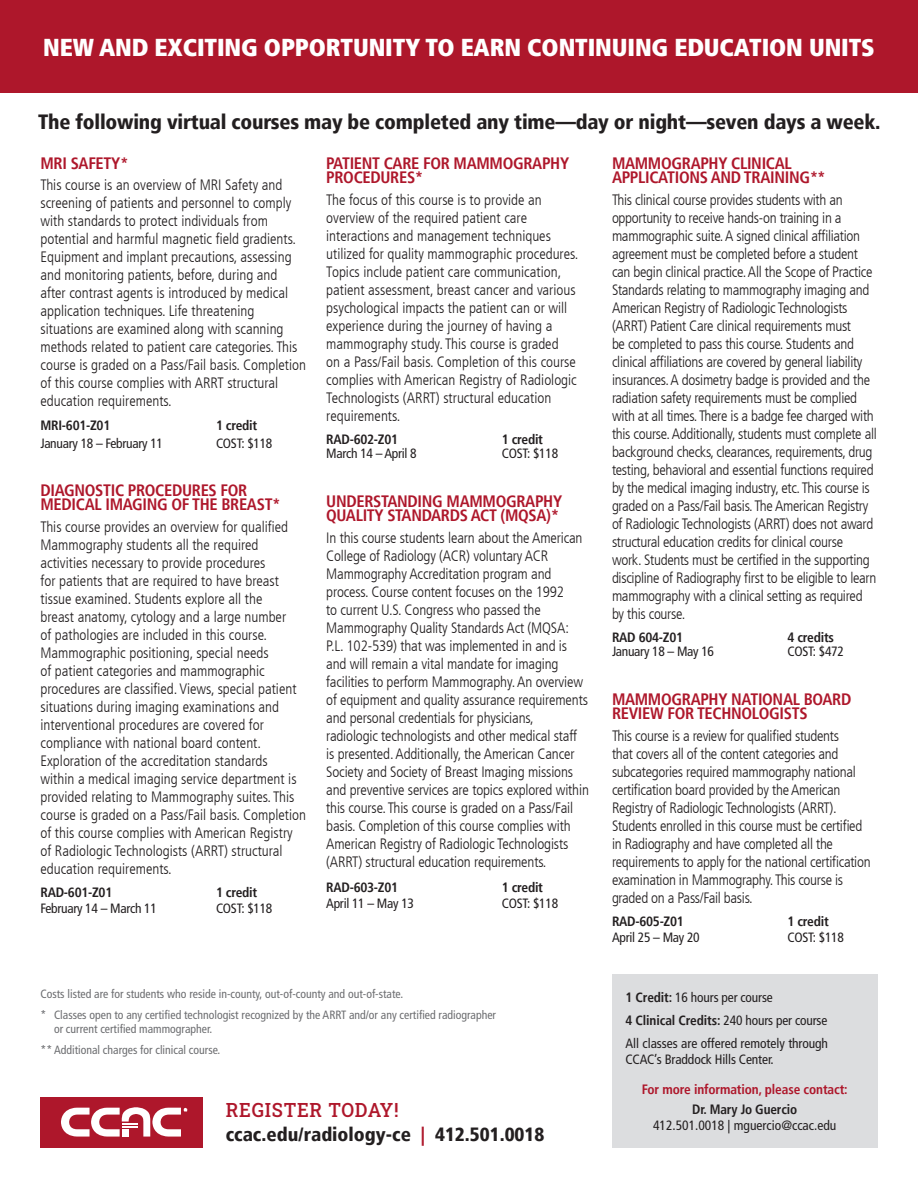
<style>
.page{position:relative;width:918px;height:1188px;background:#fff}
.page>*{position:absolute;margin:0;border:0;box-sizing:border-box;transform-origin:0 0}
.t1{font:900 condensed 24.3px "Frutiger LT";letter-spacing:-.005em;color:#fff}
.t2{font:900 condensed 20.7px "Frutiger LT";letter-spacing:-.01em;color:#231f20}
.t3{font:19.5px "Roboto Slab";letter-spacing:.04em;color:#ae172b;scale:.95 1}
.t4{font:900 condensed 19.2px "Frutiger LT";color:#231f20}
.t5{font:700 condensed 16.5px/14.4px "Frutiger LT";letter-spacing:-.02em;color:#ae172b}
.t6{font:300 condensed 15px/18px "Frutiger LT";letter-spacing:-.01em;color:#231f20}
.t7{font:condensed 13.5px/16.2px "Frutiger LT";letter-spacing:-.02em;color:#231f20}
.t8{font:700 condensed 13.5px "Frutiger LT";letter-spacing:-.02em;color:#231f20}
.t9{font:condensed 13.5px/16.2px "Frutiger LT";color:#231f20;text-align:center}
.t10{font:700 condensed 13.5px "Frutiger LT";letter-spacing:-.01em;color:#ae172b}
.t11{font:condensed 12px/14.4px "Frutiger LT";color:#6c6d70}
.s1{color:#ae172b}
.s2{font-weight:700}
.s3{font-weight:400}
</style>
<div class="page">
<div style="left:0;top:0;width:918px;height:93px;background:#ae172b"></div>
<div style="left:612px;top:974px;width:266px;height:174px;background:#dcdddf"></div>
<div style="left:40px;top:1097px;width:163px;height:51px;background:#ae172b"></div>
<svg style="left:61px;top:1107px;width:126px;height:30px"></svg>
<p class="t1" style="left:43px;top:33px;width:833px">NEW AND EXCITING OPPORTUNITY TO EARN CONTINUING EDUCATION UNITS</p>
<p class="t2" style="left:38px;top:109px;width:844px">The following virtual courses may be completed any time—day or night—seven days a week.</p>
<p class="t5" style="left:40px;top:156px;width:90px">MRI SAFETY*</p>
<p class="t6" style="left:40px;top:176px;width:267px">This course is an overview of MRI Safety and screening of patients and personnel to comply with standards to protect individuals from potential and harmful magnetic field gradients.<br>Equipment and implant precautions, assessing and monitoring patients, before, during and after contrast agents is introduced by medical application techniques. Life threatening situations are examined along with scanning methods related to patient care categories. This course is graded on a Pass/Fail basis. Completion of this course complies with ARRT structural education requirements.</p>
<p class="t8" style="left:40px;top:417px;width:71px">MRI-601-Z01</p>
<p class="t8" style="left:216px;top:417px;width:43px">1 credit</p>
<p class="t7" style="left:40px;top:435px;width:124px">January 18 – February 11</p>
<p class="t7" style="left:216px;top:435px;width:58px">COST: $118</p>
<p class="t5" style="left:40px;top:483px;width:242px">DIAGNOSTIC PROCEDURES FOR<br>MEDICAL IMAGING OF THE BREAST*</p>
<p class="t6" style="left:40px;top:518px;width:267px">This course provides an overview for qualified Mammography students all the required activities necessary to provide procedures<br>for patients that are required to have breast tissue examined. Students explore all the<br>breast anatomy, cytology and a large number<br>of pathologies are included in this course.<br>Mammographic positioning, special needs<br>of patient categories and mammographic procedures are classified. Views, special patient situations during imaging examinations and interventional procedures are covered for compliance with national board content.<br>Exploration of the accreditation standards<br>within a medical imaging service department is provided relating to Mammography suites. This course is graded on a Pass/Fail basis. Completion of this course complies with American Registry of Radiologic Technologists (ARRT) structural education requirements.</p>
<p class="t8" style="left:40px;top:884px;width:73px">RAD-601-Z01</p>
<p class="t8" style="left:216px;top:884px;width:43px">1 credit</p>
<p class="t7" style="left:40px;top:901px;width:118px">February 14 – March 11</p>
<p class="t7" style="left:216px;top:901px;width:58px">COST: $118</p>
<p class="t5" style="left:326px;top:156px;width:244px">PATIENT CARE FOR MAMMOGRAPHY<br>PROCEDURES*</p>
<p class="t6" style="left:326px;top:191px;width:254px">The focus of this course is to provide an overview of the required patient care interactions and management techniques utilized for quality mammographic procedures.<br>Topics include patient care communication, patient assessment, breast cancer and various psychological impacts the patient can or will experience during the journey of having a mammography study. This course is graded<br>on a Pass/Fail basis. Completion of this course complies with American Registry of Radiologic Technologists (ARRT) structural education requirements.</p>
<p class="t8" style="left:326px;top:431px;width:73px">RAD-602-Z01</p>
<p class="t8" style="left:502px;top:431px;width:43px">1 credit</p>
<p class="t7" style="left:326px;top:446px;width:92px">March 14 – April 8</p>
<p class="t7" style="left:502px;top:446px;width:58px">COST: $118</p>
<p class="t5" style="left:326px;top:494px;width:237px">UNDERSTANDING MAMMOGRAPHY<br>QUALITY STANDARDS ACT (MQSA)*</p>
<p class="t6" style="left:326px;top:529px;width:264px">In this course students learn about the American College of Radiology (ACR) voluntary ACR Mammography Accreditation program and process. Course content focuses on the 1992<br>to current U.S. Congress who passed the Mammography Quality Standards Act (MQSA:<br>P.L. 102-539) that was implemented in and is and will remain a vital mandate for imaging facilities to perform Mammography. An overview of equipment and quality assurance requirements and personal credentials for physicians, radiologic technologists and other medical staff is presented. Additionally, the American Cancer Society and Society of Breast Imaging missions and preventive services are topics explored within this course. This course is graded on a Pass/Fail basis. Completion of this course complies with American Registry of Radiologic Technologists (ARRT) structural education requirements.</p>
<p class="t8" style="left:326px;top:879px;width:73px">RAD-603-Z01</p>
<p class="t8" style="left:502px;top:879px;width:43px">1 credit</p>
<p class="t7" style="left:326px;top:895px;width:89px">April 11 – May 13</p>
<p class="t7" style="left:502px;top:895px;width:58px">COST: $118</p>
<p class="t11" style="left:40px;top:986px;width:364px">Costs listed are for students who reside in-county, out-of-county and out-of-state.</p>
<p class="t11" style="left:54px;top:1008px;width:444px;text-indent:-14px">* Classes open to any certified technologist recognized by the ARRT and/or any certified radiographer or current certified mammographer.</p>
<p class="t11" style="left:40px;top:1043px;width:181px">** Additional charges for clinical course.</p>
<p class="t3" style="left:226px;top:1097px;width:183px">REGISTER TODAY!</p>
<p class="t4" style="left:226px;top:1123px;width:320px">ccac.edu/radiology-ce <span class="s1">|</span> 412.501.0018</p>
<p class="t5" style="left:612px;top:156px;width:215px">MAMMOGRAPHY CLINICAL<br>APPLICATIONS AND TRAINING**</p>
<p class="t6" style="left:612px;top:191px;width:266px">This clinical course provides students with an opportunity to receive hands-on training in a mammographic suite. A signed clinical affiliation agreement must be completed before a student can begin clinical practice. All the Scope of Practice Standards relating to mammography imaging and American Registry of Radiologic Technologists (ARRT) Patient Care clinical requirements must<br>be completed to pass this course. Students and clinical affiliations are covered by general liability insurances. A dosimetry badge is provided and the radiation safety requirements must be complied with at all times. There is a badge fee charged with this course. Additionally, students must complete all background checks, clearances, requirements, drug testing, behavioral and essential functions required by the medical imaging industry, etc. This course is graded on a Pass/Fail basis. The American Registry of Radiologic Technologists (ARRT) does not award structural education credits for clinical course<br>work. Students must be certified in the supporting discipline of Radiography first to be eligible to learn mammography with a clinical setting as required by this course.</p>
<p class="t8" style="left:612px;top:629px;width:73px">RAD 604-Z01</p>
<p class="t8" style="left:788px;top:629px;width:48px">4 credits</p>
<p class="t7" style="left:612px;top:644px;width:104px">January 18 – May 16</p>
<p class="t7" style="left:788px;top:644px;width:58px">COST: $472</p>
<p class="t5" style="left:612px;top:692px;width:241px">MAMMOGRAPHY NATIONAL BOARD<br>REVIEW FOR TECHNOLOGISTS</p>
<p class="t6" style="left:612px;top:727px;width:260px">This course is a review for qualified students<br>that covers all of the content categories and subcategories required mammography national certification board provided by the American Registry of Radiologic Technologists (ARRT).<br>Students enrolled in this course must be certified in Radiography and have completed all the requirements to apply for the national certification examination in Mammography. This course is graded on a Pass/Fail basis.</p>
<p class="t8" style="left:612px;top:913px;width:73px">RAD-605-Z01</p>
<p class="t8" style="left:788px;top:913px;width:43px">1 credit</p>
<p class="t7" style="left:612px;top:929px;width:89px">April 25 – May 20</p>
<p class="t7" style="left:788px;top:929px;width:58px">COST: $118</p>
<p class="t7" style="left:626px;top:989px;width:149px"><span class="s2">1 Credit:</span> 16 hours per course</p>
<p class="t8" style="left:626px;top:1012px;width:203px">4 Clinical Credits: <span class="s3">240 hours per course</span></p>
<p class="t7" style="left:626px;top:1035px;width:204px">All classes are offered remotely through<br>CCAC’s Braddock Hills Center.</p>
<p class="t10" style="left:642px;top:1081px;width:207px">For more information, please contact:</p>
<p class="t9" style="left:653px;top:1101px;width:185px"><span class="s2">Dr. Mary Jo Guercio<br></span>412.501.0018 | mguercio@ccac.edu</p>
</div>
